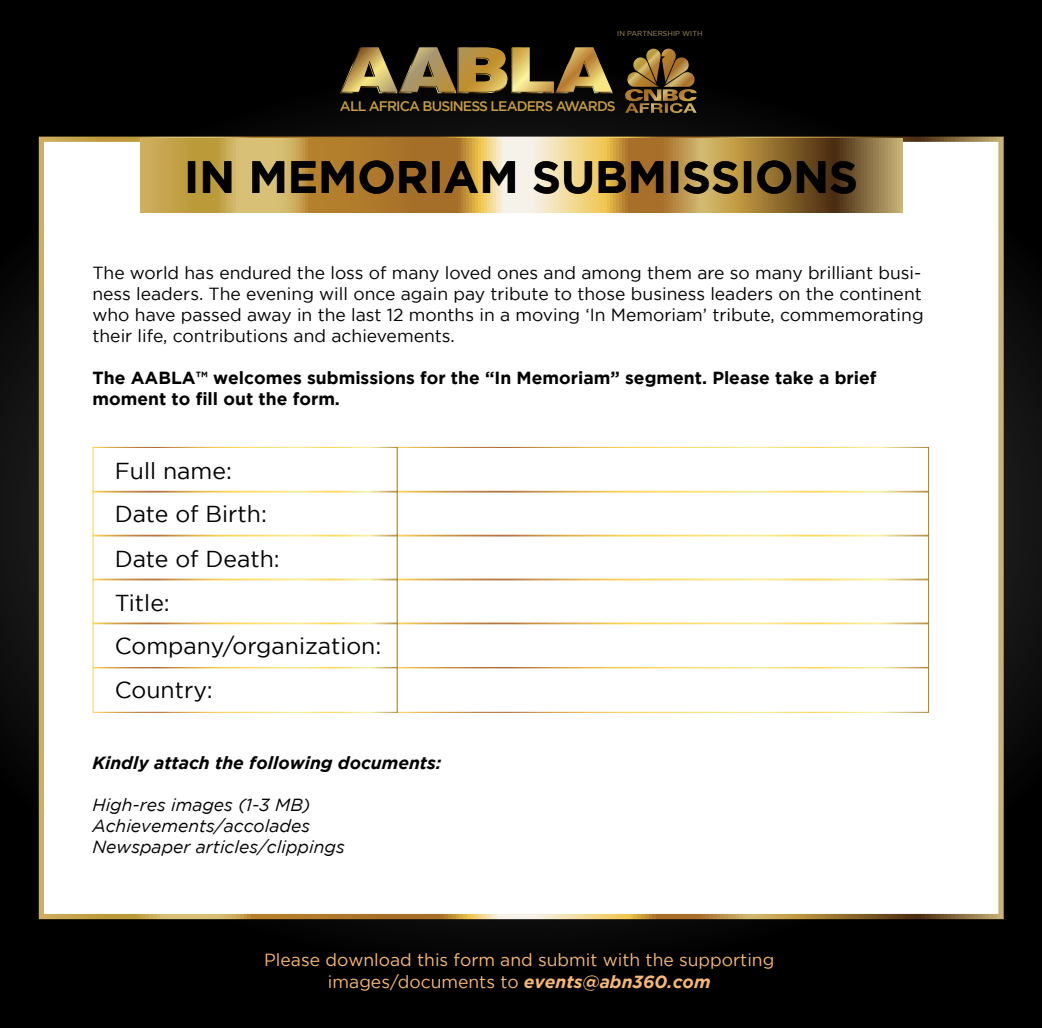
<style>
.page{position:relative;width:1042px;height:1028px;background:#fff}
.page>*{position:absolute;margin:0;border:0;box-sizing:border-box;transform-origin:0 0}
.t1{font:700 45.15px "Gotham";color:#000}
.t2{font:22.93px/43.6px "Gotham";color:#000}
.t3{font:17.5px/21px "Gotham";color:#000}
.t4{font:700 17.5px/21px "Gotham";color:#000}
.t5{font:17.5px/21.7px "Gotham";color:#f6b875;text-align:center}
.t6{font:italic 17.5px/21px "Gotham";color:#000}
.t7{font:italic 700 17.5px "Gotham";color:#000}
.t8{font:500 13.83px "Gotham";letter-spacing:-.06em;color:#c49c42}
.t9{font:7.17px "Gotham";color:#ab9462}
.s1{font-weight:700;font-style:italic}
</style>
<div class="page">
<div style="left:0;top:0;width:1041px;height:1027px;background:linear-gradient(to bottom,#0a0a09,#0a0a09)"></div>
<div style="left:41px;top:139px;width:959px;height:777px;background:#fff"></div>
<div style="left:39px;top:137px;width:964px;height:782px;border:5px solid #fff"></div>
<svg style="left:140px;top:138px;width:761px;height:74px;background:#ba9651"></svg>
<svg style="left:625px;top:49px;width:71px;height:64px;background:#664f25"></svg>
<svg style="left:340px;top:47px;width:272px;height:46px;background:#786435"></svg>
<div style="left:397px;top:447px;width:531px;height:45px;border:1px solid #fff"></div>
<div style="left:397px;top:534px;width:531px;height:46px;border:1px solid #fff"></div>
<div style="left:397px;top:578px;width:531px;height:46px;border:1px solid #fff"></div>
<div style="left:397px;top:622px;width:531px;height:46px;border:1px solid #fff"></div>
<div style="left:397px;top:667px;width:531px;height:45px;border:1px solid #fff"></div>
<div style="left:93px;top:447px;width:304px;height:45px;border:1px solid #fff"></div>
<div style="left:93px;top:534px;width:304px;height:46px;border:1px solid #fff"></div>
<div style="left:93px;top:578px;width:304px;height:46px;border:1px solid #fff"></div>
<div style="left:93px;top:622px;width:304px;height:46px;border:1px solid #fff"></div>
<div style="left:93px;top:667px;width:304px;height:45px;border:1px solid #fff"></div>
<p class="t9" style="left:617px;top:30px;width:87px">IN PARTNERSHIP WITH</p>
<p class="t8" style="left:340px;top:98px;width:277px">ALL AFRICA BUSINESS LEADERS AWARDS</p>
<h1 class="t1" style="left:184px;top:151px;width:675px">IN MEMORIAM SUBMISSIONS</h1>
<p class="t3" style="left:92px;top:262px;width:832px">The world has endured the loss of many loved ones and among them are so many brilliant busi&shy;ness leaders. The evening will once again pay tribute to those business leaders on the continent who have passed away in the last 12 months in a moving ‘In Memoriam’ tribute, commemorating their life, contributions and achievements.</p>
<p class="t4" style="left:92px;top:366px;width:785px">The AABLA™ welcomes submissions for the “In Memoriam” segment. Please take a brief moment to fill out the form.</p>
<h2 class="t2" style="left:115px;top:448px;width:154px;line-height:43.1px">Full name:<br>Date of Birth:</h2>
<h2 class="t2" style="left:115px;top:537px;width:268px">Date of Death:<br>Title:<br>Company/organization:<br>Country:</h2>
<p class="t7" style="left:92px;top:753px;width:350px">Kindly attach the following documents:</p>
<p class="t6" style="left:92px;top:794px;width:254px">High-res images (1-3 MB)<br>Achievements/accolades<br>Newspaper articles/clippings</p>
<p class="t5" style="left:264px;top:948px;width:511px">Please download this form and submit with the supporting images/documents to <span class="s1">events@abn360.com</span></p>
</div>
